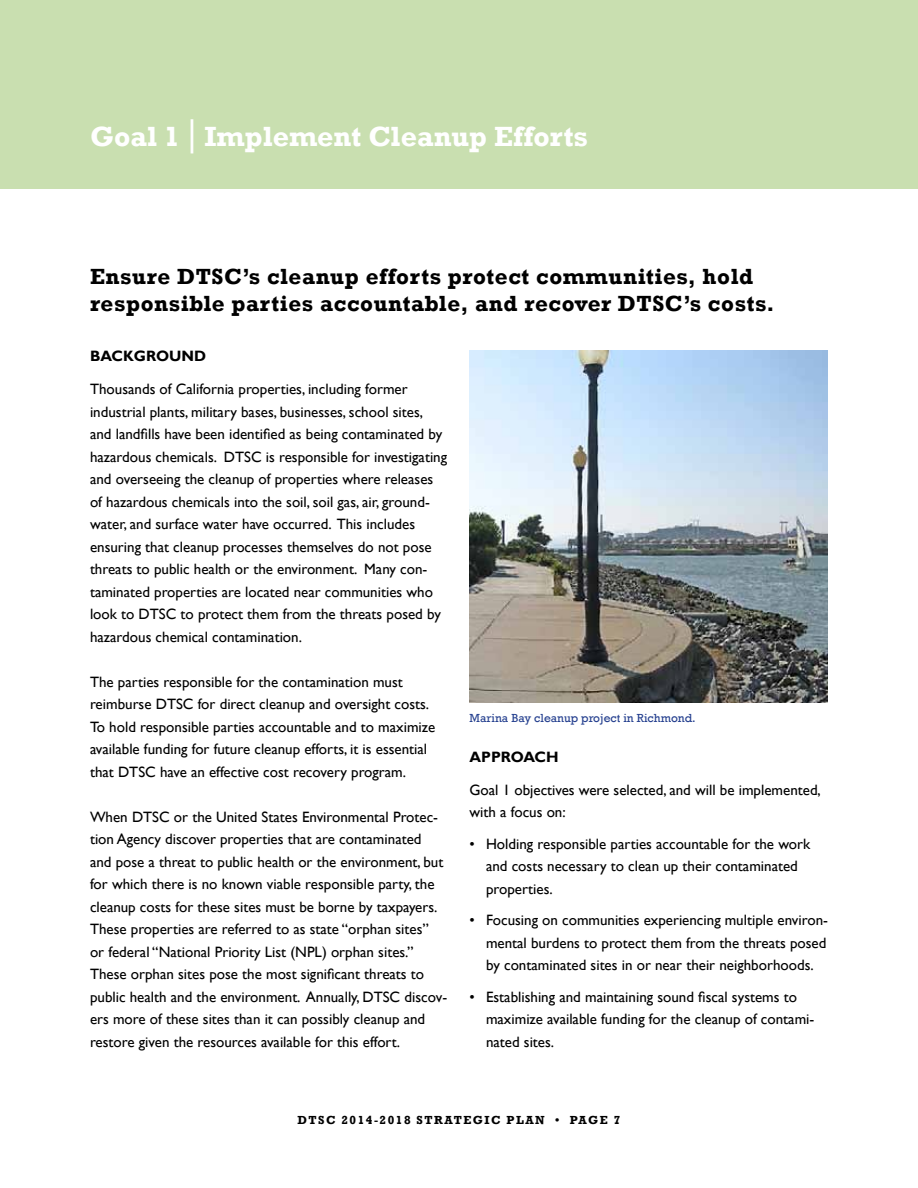
<style>
.page{position:relative;width:918px;height:1188px;background:#fff}
.page>*{position:absolute;margin:0;border:0;box-sizing:border-box;transform-origin:0 0}
.t1{font:700 28.5px "Rockwell";color:#fff}
.t2{font:700 22.5px/27px "Rockwell";letter-spacing:.025em;color:#000}
.t3{font:15px/22.5px "Gill Sans";color:#000}
.t4{font:700 15px "Gill Sans";color:#000}
.t5{font:12px "Rockwell";color:#25408f}
.t6{font:700 12px "Rockwell";letter-spacing:.125em;color:#000}
.s1{font-family:"Century";font-weight:400;font-size:40.5px}
</style>
<div class="page">
<div style="left:0;top:0;width:918px;height:188px;background:#c9dfb0"></div>
<img style="left:470px;top:351px;width:358px;height:352px">
<h1 class="t1" style="left:90px;top:119px;width:500px">Goal 1<span class="s1">|</span>Implement Cleanup Efforts</h1>
<h2 class="t2" style="left:90px;top:263px;width:686px">Ensure DTSC’s cleanup efforts protect communities, hold responsible parties accountable, and recover DTSC’s costs.</h2>
<p class="t4" style="left:90px;top:347px;width:118px">BACKGROUND</p>
<p class="t3" style="left:90px;top:378px;width:359px">Thousands of California properties, including former industrial plants, military bases, businesses, school sites, and landfills have been identified as being contaminated by hazardous chemicals. DTSC is responsible for investigating and overseeing the cleanup of properties where releases of hazardous chemicals into the soil, soil gas, air, ground&shy;water, and surface water have occurred. This includes ensuring that cleanup processes themselves do not pose threats to public health or the environment. Many con&shy;taminated properties are located near communities who look to DTSC to protect them from the threats posed by hazardous chemical contamination.</p>
<p class="t3" style="left:90px;top:670px;width:347px">The parties responsible for the contamination must reimburse DTSC for direct cleanup and oversight costs.<br>To hold responsible parties accountable and to maximize available funding for future cleanup efforts, it is essential that DTSC have an effective cost recovery program.</p>
<p class="t3" style="left:90px;top:805px;width:359px">When DTSC or the United States Environmental Protec&shy;tion Agency discover properties that are contaminated<br>and pose a threat to public health or the environment, but for which there is no known viable responsible party, the cleanup costs for these sites must be borne by taxpayers.<br>These properties are referred to as state “orphan sites”<br>or federal “National Priority List (NPL) orphan sites.” These orphan sites pose the most significant threats to public health and the environment. Annually, DTSC discov&shy;ers more of these sites than it can possibly cleanup and restore given the resources available for this effort.</p>
<p class="t5" style="left:470px;top:711px;width:228px">Marina Bay cleanup project in Richmond.</p>
<p class="t4" style="left:470px;top:748px;width:12px">APP</p>
<p class="t4" style="left:501px;top:748px;width:57px">ROACH</p>
<p class="t3" style="left:470px;top:779px;width:353px">Goal 1 objectives were selected, and will be implemented, with a focus on:</p>
<p class="t3" style="left:486px;top:833px;width:326px;text-indent:-16px">• Holding responsible parties accountable for the work and costs necessary to clean up their contaminated properties.</p>
<p class="t3" style="left:486px;top:909px;width:343px;text-align:justify;text-indent:-16px">• Focusing on communities experiencing multiple environ&shy;mental burdens to protect them from the threats posed by contaminated sites in or near their neighborhoods.</p>
<p class="t3" style="left:486px;top:986px;width:330px;text-indent:-16px">• Establishing and maintaining sound fiscal systems to maximize available funding for the cleanup of contami&shy;nated sites.</p>
<p class="t6" style="left:298px;top:1113px;width:324px">DTSC 2014-2018 Strategic Plan • Page 7</p>
</div>
